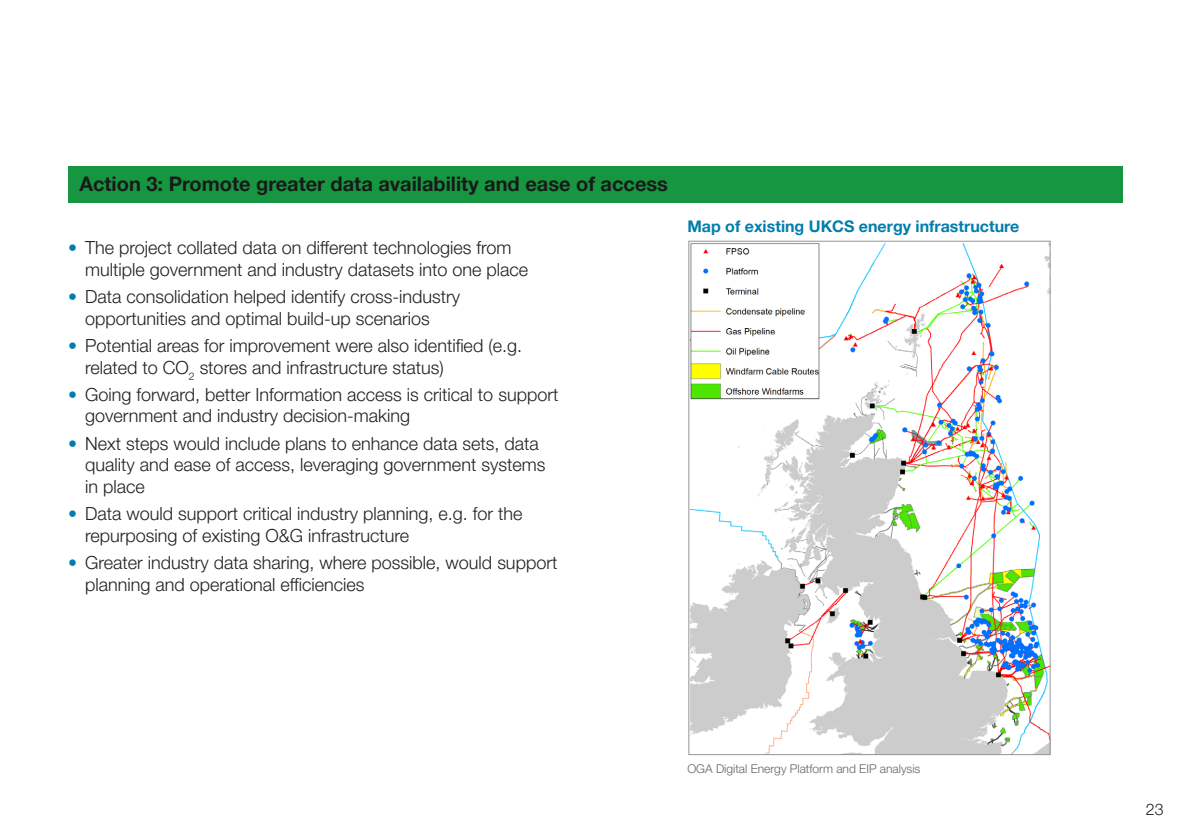
<style>
.page{position:relative;width:1191px;height:840px;background:#fff}
.page>*{position:absolute;margin:0;border:0;box-sizing:border-box;transform-origin:0 0}
.t1{font:700 20px "Helvetica Neue LT Pro";color:#1a1a1a}
.t2{font:300 18px/21.6px "Helvetica Neue LT Pro";color:#231f20}
.t3{font:700 16px "Helvetica Neue LT Pro";color:#007ead}
.t4{font:300 16px "Helvetica Neue LT Pro";color:#231f20}
.t5{font:300 12px "Helvetica Neue LT Pro";color:#616365}
.s1{color:#007ead}
</style>
<div class="page">
<div style="left:68px;top:165px;width:1055px;height:37px;background:#169640"></div>
<img style="left:690px;top:243px;width:358px;height:509px">
<p class="t1" style="left:79px;top:172px;width:590px">Action 3: Promote greater data availability and ease of access</p>
<p class="t2" style="left:85px;top:236px;width:445px;text-indent:-17px"><span class="s1">•</span> The project collated data on different technologies from multiple government and industry datasets into one place</p>
<p class="t2" style="left:85px;top:285px;width:377px;text-indent:-17px"><span class="s1">•</span> Data consolidation helped identify cross-industry opportunities and optimal build-up scenarios</p>
<p class="t2" style="left:85px;top:334px;width:438px;text-indent:-17px"><span class="s1">•</span> Potential areas for improvement were also identified (e.g. related to CO<sub>2</sub> stores and infrastructure status)</p>
<p class="t2" style="left:85px;top:383px;width:475px;text-indent:-17px"><span class="s1">•</span> Going forward, better Information access is critical to support government and industry decision-making</p>
<p class="t2" style="left:85px;top:432px;width:462px;text-indent:-17px"><span class="s1">•</span> Next steps would include plans to enhance data sets, data quality and ease of access, leveraging government systems in place</p>
<p class="t2" style="left:85px;top:502px;width:439px;text-indent:-17px"><span class="s1">•</span> Data would support critical industry planning, e.g. for the repurposing of existing O&amp;G infrastructure</p>
<p class="t2" style="left:85px;top:551px;width:474px;text-indent:-17px"><span class="s1">•</span> Greater industry data sharing, where possible, would support planning and operational efficiencies</p>
<p class="t3" style="left:687px;top:216px;width:333px">Map of existing UKCS energy infrastructure</p>
<p class="t5" style="left:687px;top:761px;width:234px">OGA Digital Energy Platform and EIP analysis</p>
<p class="t4" style="left:1146px;top:799px;width:19px">23</p>
</div>
